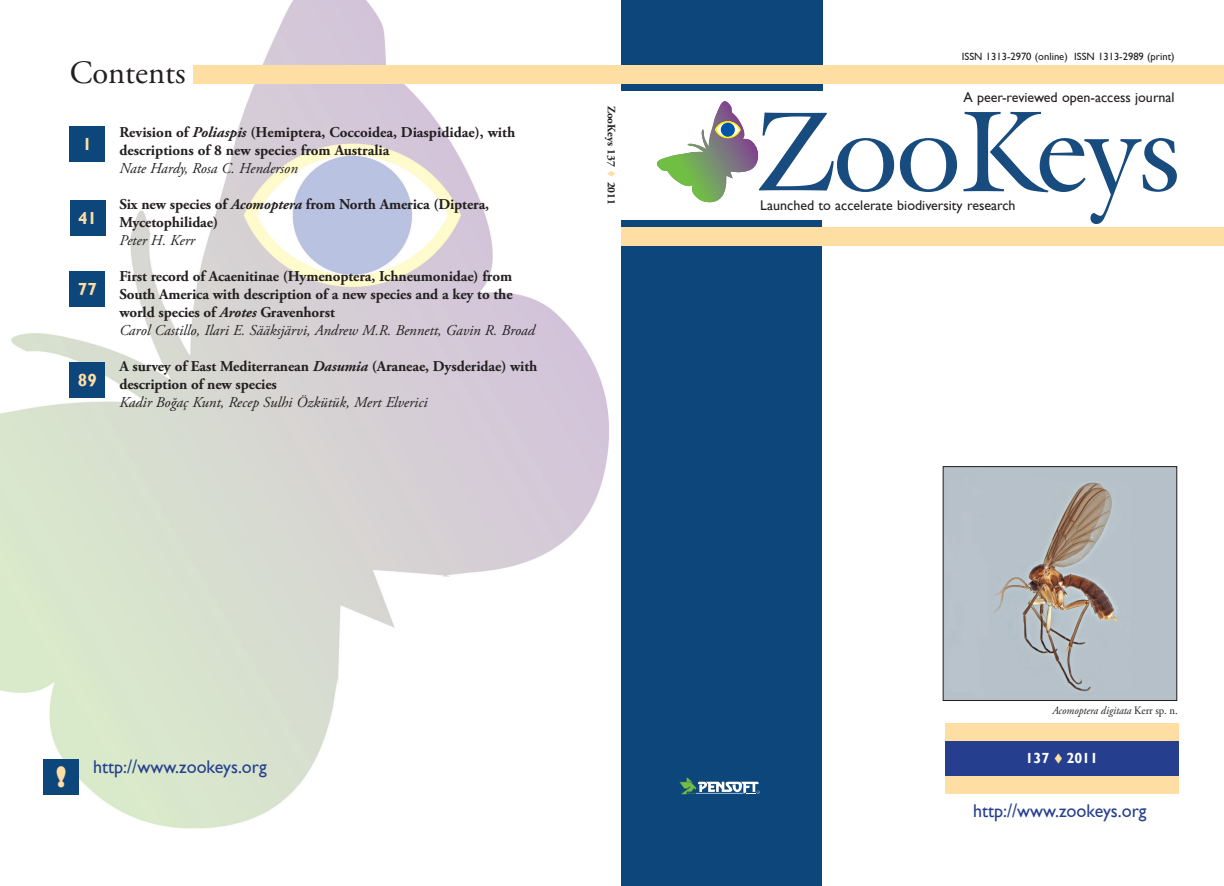
<style>
.page{position:relative;width:1224px;height:886px;background:#fff}
.page>*{position:absolute;margin:0;border:0;box-sizing:border-box;transform-origin:0 0}
.t1{font:32.5px "Adobe Garamond Pro";color:#231f20}
.t2{font:800 27.12px "Gill Sans";color:#ffdea4}
.t3{font:18.38px "Gill Sans";color:#253f8e}
.t4{font:700 17.5px "Gill Sans";color:#ffdea4}
.t5{font:700 15px/18px "Adobe Garamond Pro";letter-spacing:-.005em;color:#231f20}
.t6{font:italic 15px "Adobe Garamond Pro";color:#231f20}
.t7{font:700 14.62px "Gill Sans";color:#fff}
.t8{font:14px "Gill Sans";color:#231f20}
.t9{font:italic 11.25px "Adobe Garamond Pro";color:#231f20;scale:.95 1}
.t10{font:700 11.25px "Adobe Garamond Pro";color:#231f20}
.t11{font:10.62px "Gill Sans";color:#231f20}
.s1{font-style:italic}
.s2{font-weight:400;font-style:italic}
.s3{color:#ffdea4}
.s4{font-style:normal}
</style>
<div class="page">
<img style="left:0;top:0;width:632px;height:829px">
<div style="left:621px;top:221px;width:201px;height:665px;background:#0d467b"></div>
<div style="left:621px;top:0;width:201px;height:91px;background:#0d467b"></div>
<svg style="left:679px;top:777px;width:80px;height:17px"></svg>
<div style="left:621px;top:228px;width:603px;height:18px;background:#ffdea4"></div>
<div style="left:44px;top:759px;width:35px;height:35px;background:#0d467b"></div>
<svg style="left:657px;top:101px;width:237px;height:102px"></svg>
<svg style="left:900px;top:138px;width:57px;height:54px"></svg>
<svg style="left:963px;top:112px;width:213px;height:112px"></svg>
<img style="left:944px;top:468px;width:231px;height:231px">
<div style="left:942px;top:466px;width:235px;height:235px;border:1px solid #231f20"></div>
<div style="left:70px;top:126px;width:35px;height:36px;background:#0d467b"></div>
<div style="left:70px;top:200px;width:35px;height:36px;background:#0d467b"></div>
<div style="left:70px;top:271px;width:35px;height:35px;background:#0d467b"></div>
<div style="left:70px;top:362px;width:35px;height:36px;background:#0d467b"></div>
<div style="left:944px;top:740px;width:234px;height:36px;background:#253f8e"></div>
<div style="left:944px;top:723px;width:234px;height:17px;background:#ffdea4"></div>
<div style="left:944px;top:776px;width:234px;height:18px;background:#ffdea4"></div>
<div style="left:194px;top:65px;width:1030px;height:19px;background:#ffdea4"></div>
<h1 class="t1" style="left:70px;top:53px;width:117px">Contents</h1>
<p class="t4" style="left:83px;top:134px;width:11px">1</p>
<p class="t4" style="left:78px;top:208px;width:20px">41</p>
<p class="t4" style="left:78px;top:278px;width:20px">77</p>
<p class="t4" style="left:78px;top:370px;width:20px">89</p>
<p class="t5" style="left:119px;top:123px;width:397px">Revision of <span class="s1">Poliaspis</span> (Hemiptera, Coccoidea, Diaspididae), with descriptions of 8 new species from Australia</p>
<p class="t6" style="left:119px;top:159px;width:180px">Nate Hardy, Rosa C. Henderson</p>
<p class="t5" style="left:119px;top:195px;width:371px">Six new species of <span class="s1">Acomoptera</span> from North America (Diptera,<br>Mycetophilidae)</p>
<p class="t6" style="left:119px;top:231px;width:77px">Peter H. Kerr</p>
<p class="t5" style="left:119px;top:267px;width:417px">First record of Acaenitinae (Hymenoptera, Ichneumonidae) from South America with description of a new species and a key to the world species of <span class="s1">Arotes</span> Gravenhorst<br><span class="s2">Carol Castillo, Ilari E. Sääksjärvi, Andrew M.R. Bennett, Gavin R. Broad</span></p>
<p class="t5" style="left:119px;top:357px;width:419px">A survey of East Mediterranean <span class="s1">Dasumia</span> (Araneae, Dysderidae) with description of new species</p>
<p class="t6" style="left:119px;top:393px;width:310px">Kadir Boğaç Kunt, Recep Sulhi Özkütük, Mert Elverici</p>
<p class="t10" style="left:618px;top:106px;width:101px;rotate:90deg">ZooKeys 137 <span class="s3">▼</span> 2011</p>
<h2 class="t2" style="left:56px;top:760px;width:12px">!</h2>
<p class="t3" style="left:93px;top:756px;width:175px">http://www.zookeys.org</p>
<p class="t11" style="left:962px;top:50px;width:214px">ISSN 1313-2970 (online) ISSN 1313-2989 (print)</p>
<p class="t8" style="left:963px;top:89px;width:213px">A peer-reviewed open-access journal</p>
<p class="t8" style="left:760px;top:197px;width:257px">Launched to accelerate biodiversity research</p>
<p class="t9" style="left:1052px;top:703px;width:133px">Acomoptera digitata <span class="s4">Kerr sp. n.</span></p>
<p class="t7" style="left:1025px;top:750px;width:74px">137 <span class="s3">▼</span> 2011</p>
<p class="t3" style="left:973px;top:799px;width:175px">http://www.zookeys.org</p>
</div>
